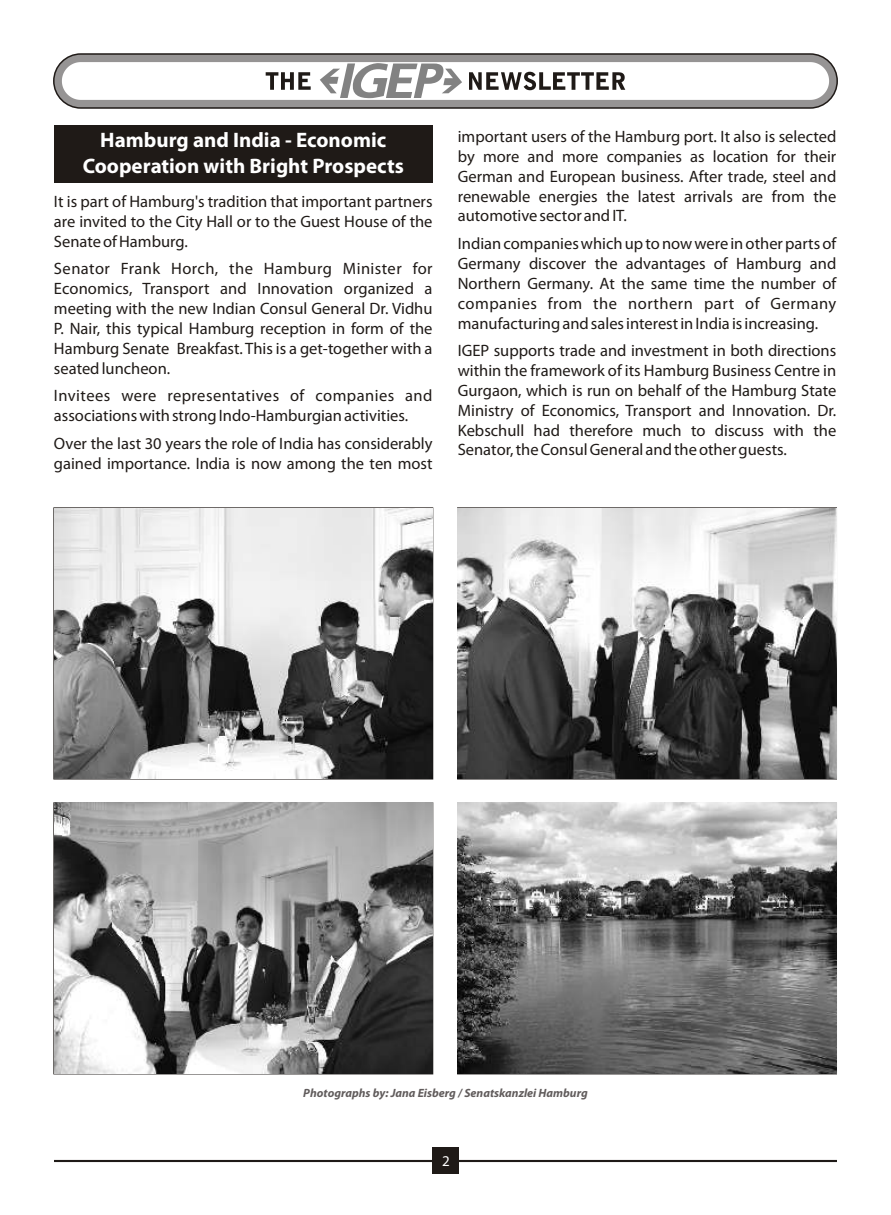
<style>
.page{position:relative;width:891px;height:1215px;background:#fff}
.page>*{position:absolute;margin:0;border:0;box-sizing:border-box;transform-origin:0 0}
.t1{font:700 21px/26px "Myriad Pro";color:#fff;text-align:center}
.t2{font:16.5px/19.8px "Myriad Pro";color:#1f1a17;text-align:justify}
.t3{font:15px "Myriad Pro";color:#fff}
.t4{font:italic 700 12px "Myriad Pro";color:#615c5c}
</style>
<div class="page">
<hr style="left:54px;top:1160px;width:783px;height:2px;background:#1f1a17">
<div style="left:432px;top:1147px;width:27px;height:27px;background:#1f1a17"></div>
<svg style="left:53px;top:53px;width:785px;height:56px;background:#898786"></svg>
<svg style="left:62px;top:62px;width:767px;height:38px"></svg>
<div style="left:54px;top:125px;width:379px;height:58px;background:#1f1a17"></div>
<img style="left:54px;top:509px;width:379px;height:269px">
<img style="left:458px;top:508px;width:378px;height:271px">
<img style="left:54px;top:803px;width:379px;height:271px">
<img style="left:458px;top:803px;width:378px;height:271px">
<p class="t1" style="left:83px;top:129px;width:323px">Hamburg and India - Economic<br>Cooperation with Bright Prospects</p>
<p class="t2" style="left:54px;top:193px;width:380px">It is part of Hamburg's tradition that important partners are invited to the City Hall or to the Guest House of the Senate of Hamburg.</p>
<p class="t2" style="left:54px;top:260px;width:380px">Senator Frank Horch, the Hamburg Minister for Economics, Transport and Innovation organized a meeting with the new Indian Consul General Dr. Vidhu P. Nair, this typical Hamburg reception in form of the Hamburg Senate Breakfast. This is a get-together with a seated luncheon.</p>
<p class="t2" style="left:54px;top:387px;width:380px">Invitees were representatives of companies and associations with strong Indo-Hamburgian activities.</p>
<p class="t2" style="left:54px;top:435px;width:380px">Over the last 30 years the role of India has considerably gained importance. India is now among the ten most</p>
<p class="t2" style="left:458px;top:128px;width:380px">important users of the Hamburg port. It also is selected by more and more companies as location for their German and European business. After trade, steel and renewable energies the latest arrivals are from the automotive sector and IT.</p>
<p class="t2" style="left:458px;top:235px;width:380px">Indian companies which up to now were in other parts of Germany discover the advantages of Hamburg and Northern Germany. At the same time the number of companies from the northern part of Germany manufacturing and sales interest in India is increasing.</p>
<p class="t2" style="left:458px;top:342px;width:380px">IGEP supports trade and investment in both directions within the framework of its Hamburg Business Centre in Gurgaon, which is run on behalf of the Hamburg State Ministry of Economics, Transport and Innovation. Dr.<br>Kebschull had therefore much to discuss with the Senator, the Consul General and the other guests.</p>
<p class="t4" style="left:303px;top:1088px;width:286px">Photographs by: Jana Eisberg / Senatskanzlei Hamburg</p>
<p class="t3" style="left:442px;top:1155px;width:9px">2</p>
</div>
